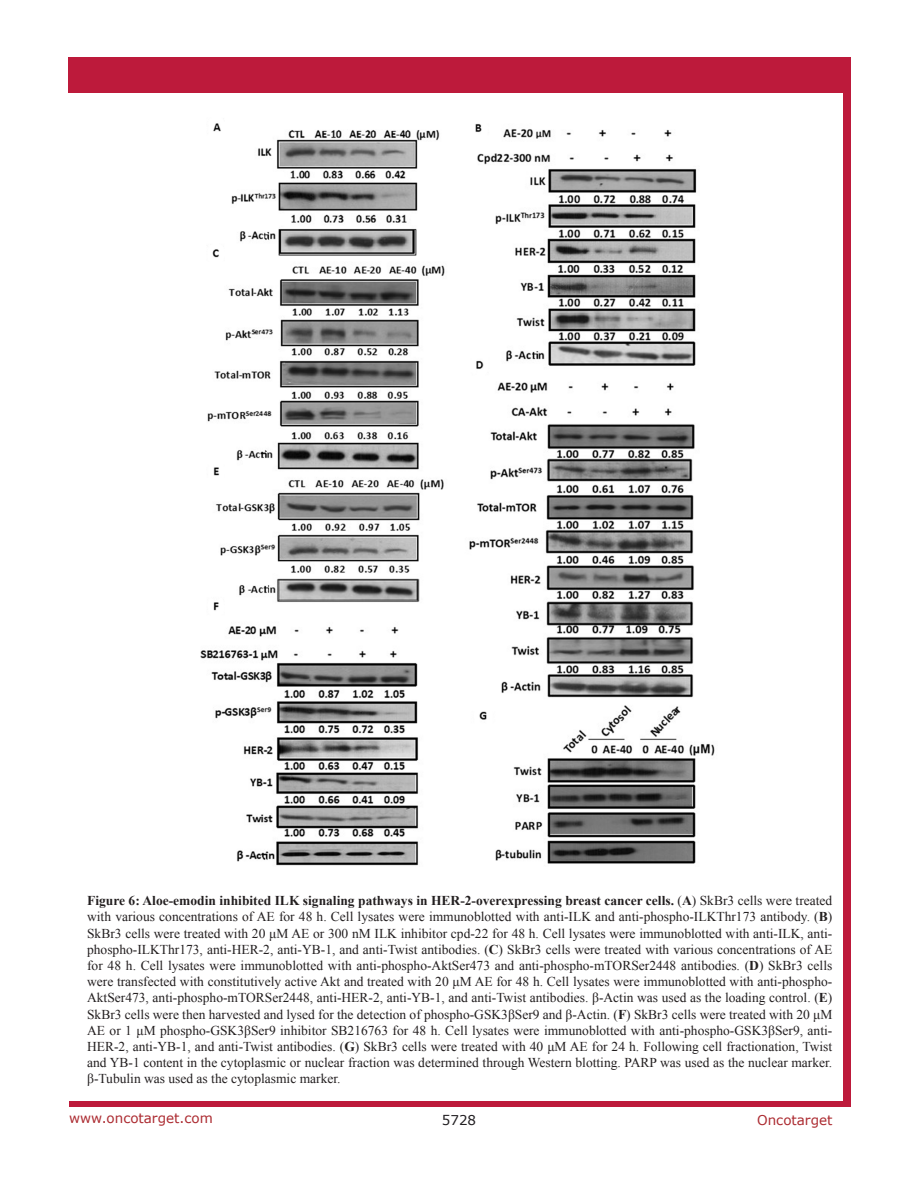
<style>
.page{position:relative;width:918px;height:1188px;background:#fff}
.page>*{position:absolute;margin:0;border:0;box-sizing:border-box;transform-origin:0 0}
.Figuretrx{font:13.5px/16.2px "Times New Roman";color:#231f20;text-align:justify}
.t1{font:13.5px "Verdana";color:#ac2b31}
.t2{font:13.5px "Verdana";color:#221f22}
.s1{font-weight:700}
</style>
<div class="page">
<div style="left:68px;top:57px;width:782px;height:36px;background:#bd1a3b"></div>
<img style="left:201px;top:123px;width:514px;height:743px">
<p class="Figuretrx" style="left:87px;top:892px;width:747px"><span class="s1">Figure 6: Aloe-emodin inhibited ILK signaling pathways in HER-2-overexpressing breast cancer cells.</span> (<span class="s1">A</span>) SkBr3 cells were treated with various concentrations of AE for 48 h. Cell lysates were immunoblotted with anti-ILK and anti-phospho-ILKThr173 antibody. (<span class="s1">B</span>)<br>SkBr3 cells were treated with 20 μM AE or 300 nM ILK inhibitor cpd-22 for 48 h. Cell lysates were immunoblotted with anti-ILK, anti&shy;phospho-ILKThr173, anti-HER-2, anti-YB-1, and anti-Twist antibodies. (<span class="s1">C</span>) SkBr3 cells were treated with various concentrations of AE for 48 h. Cell lysates were immunoblotted with anti-phospho-AktSer473 and anti-phospho-mTORSer2448 antibodies. (<span class="s1">D</span>) SkBr3 cells were transfected with constitutively active Akt and treated with 20 μM AE for 48 h. Cell lysates were immunoblotted with anti-phospho-AktSer473, anti-phospho-mTORSer2448, anti-HER-2, anti-YB-1, and anti-Twist antibodies. β-Actin was used as the loading control. (<span class="s1">E</span>)<br>SkBr3 cells were then harvested and lysed for the detection of phospho-GSK3βSer9 and β-Actin. (<span class="s1">F</span>) SkBr3 cells were treated with 20 μM AE or 1 μM phospho-GSK3βSer9 inhibitor SB216763 for 48 h. Cell lysates were immunoblotted with anti-phospho-GSK3βSer9, anti-HER-2, anti-YB-1, and anti-Twist antibodies. (<span class="s1">G</span>) SkBr3 cells were treated with 40 μM AE for 24 h. Following cell fractionation, Twist and YB-1 content in the cytoplasmic or nuclear fraction was determined through Western blotting. PARP was used as the nuclear marker. β-Tubulin was used as the cytoplasmic marker.</p>
<p class="t1" style="left:69px;top:1109px;width:145px">www.oncotarget.com</p>
<p class="t2" style="left:442px;top:1111px;width:36px">5728</p>
<p class="t1" style="left:757px;top:1111px;width:77px">Oncotarget</p>
</div>
